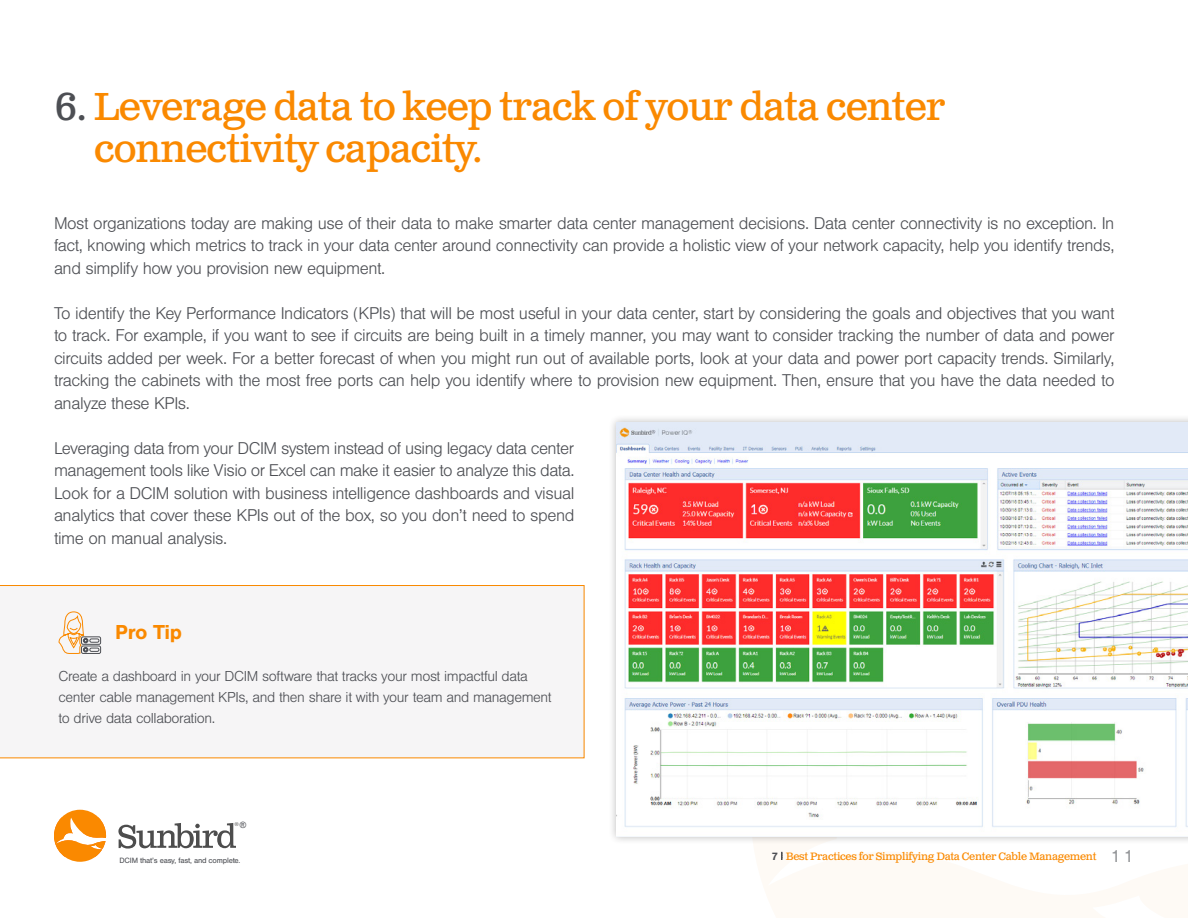
<style>
.page{position:relative;width:1188px;height:918px;background:#fff}
.page>*{position:absolute;margin:0;border:0;box-sizing:border-box;transform-origin:0 0}
.t1{font:39px/42px "Clarendon Text Pro";letter-spacing:-.025em;color:#fa8900}
.t2{font:700 21px "Nimbus San";letter-spacing:-.02em;color:#fa8900}
.t3{font:300 17.7px/22.5px "Nimbus San";letter-spacing:-.025em;color:#4d4f54;text-align:justify}
.t4{font:300 15px/21px "Nimbus San";letter-spacing:-.025em;color:#4d4f54}
.t5{font:10.65px "Clarendon Text Pro";letter-spacing:-.025em;color:#fa8900}
.t6{font:8.7px "Arial";color:#4d4f54}
.t7{font:7.95px "Nimbus San";letter-spacing:-.025em;color:#4d4f54}
.t8{font:5.7px "Nimbus San";color:#4d4d4d}
.s1{color:#4d4f54}
.s2{font-family:"Nimbus San";font-weight:700;font-size:11.1px;color:#4d4f54}
.s3{font-family:"Nimbus San";font-size:18px;color:#939598}
</style>
<div class="page">
<svg style="left:118px;top:823px;width:118px;height:26px"></svg>
<svg style="left:54px;top:810px;width:52px;height:52px"></svg>
<div style="left:0;top:585px;width:584px;height:173px;background:#f6f5f6"></div>
<svg style="left:58px;top:611px;width:43px;height:43px"></svg>
<div style="left:608px;top:415px;width:580px;height:429px;background:#231f20;opacity:.31"></div>
<img style="left:616px;top:423px;width:572px;height:413px">
<p class="t1" style="left:94px;top:87px;width:853px;text-indent:-40px"><span class="s1">6.</span> Leverage data to keep track of your data center connectivity capacity.</p>
<p class="t3" style="left:54px;top:212px;width:1062px">Most organizations today are making use of their data to make smarter data center management decisions. Data center connectivity is no exception. In fact, knowing which metrics to track in your data center around connectivity can provide a holistic view of your network capacity, help you identify trends, and simplify how you provision new equipment.</p>
<p class="t3" style="left:54px;top:302px;width:1062px">To identify the Key Performance Indicators (KPIs) that will be most useful in your data center, start by considering the goals and objectives that you want to track. For example, if you want to see if circuits are being built in a timely manner, you may want to consider tracking the number of data and power circuits added per week. For a better forecast of when you might run out of available ports, look at your data and power port capacity trends. Similarly, tracking the cabinets with the most free ports can help you identify where to provision new equipment. Then, ensure that you have the data needed to analyze these KPIs.</p>
<p class="t3" style="left:54px;top:437px;width:522px">Leveraging data from your DCIM system instead of using legacy data center management tools like Visio or Excel can make it easier to analyze this data.<br>Look for a DCIM solution with business intelligence dashboards and visual analytics that cover these KPIs out of the box, so you don’t need to spend time on manual analysis.</p>
<p class="t2" style="left:115px;top:621px;width:68px">Pro Tip</p>
<p class="t4" style="left:58px;top:666px;width:495px">Create a dashboard in your DCIM software that tracks your most impactful data center cable management KPIs, and then share it with your team and management to drive data collaboration.</p>
<p class="t6" style="left:240px;top:820px;width:8px">®</p>
<p class="t8" style="left:234px;top:821px;width:6px">®</p>
<p class="t7" style="left:120px;top:856px;width:123px">DCIM that’s easy, fast, and complete.</p>
<p class="t5" style="left:772px;top:849px;width:364px"><span class="s2">7</span> Best Practices for Simplifying Data Center Cable Management <span class="s3">1 1</span></p>
</div>
